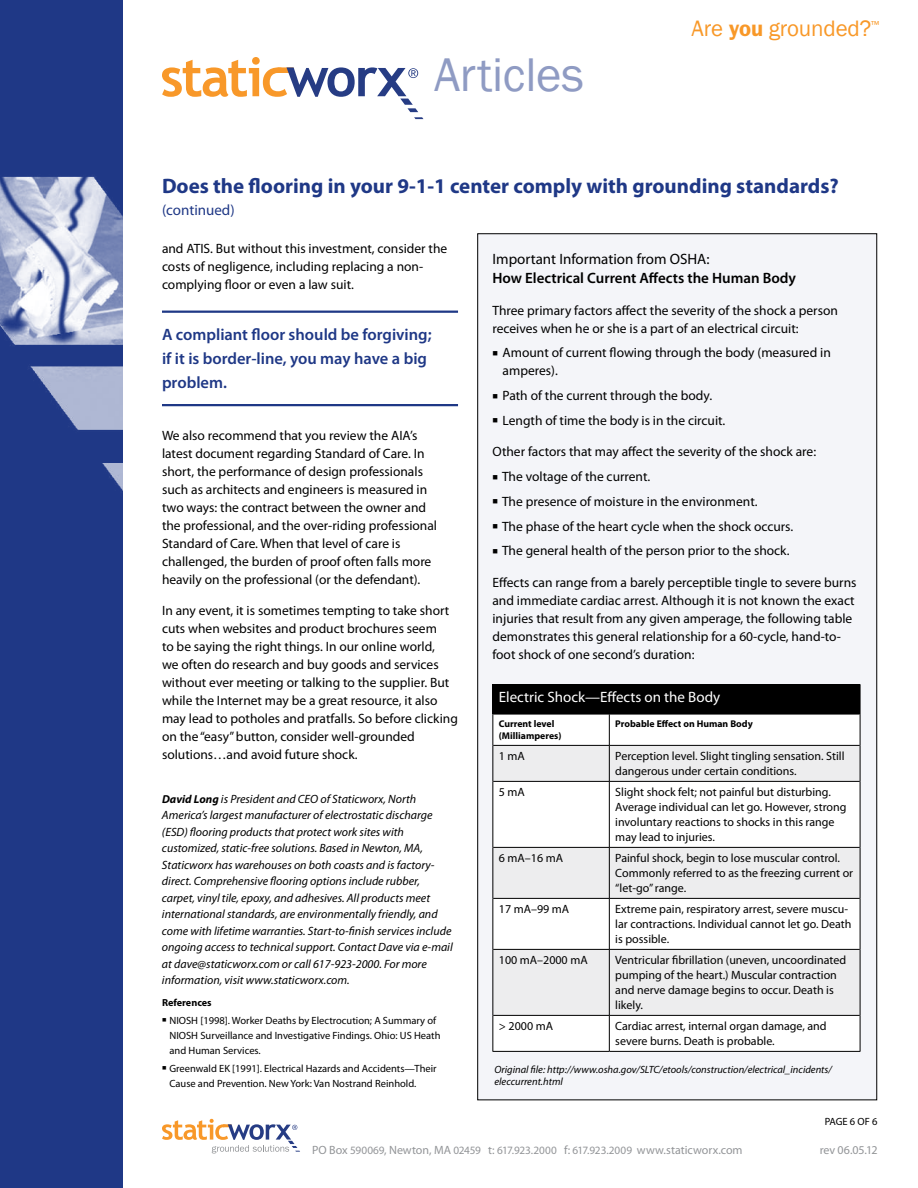
<style>
.page{position:relative;width:918px;height:1188px;background:#fff}
.page>*{position:absolute;margin:0;border:0;box-sizing:border-box;transform-origin:0 0}
.t1{font:48.6px "Franklin Gothic";letter-spacing:-.005em;color:#8f9bc3}
.t2{font:22.95px "Franklin Gothic";letter-spacing:-.005em;color:#f89828}
.t3{font:700 21px "Myriad Pro";color:#1f3886}
.t4{font:600 16.5px/24px "Myriad Pro";color:#1f3886}
.t5{font:600 15px "Myriad Pro";color:#000}
.t6{font:15px "Myriad Pro";color:#fff}
.t7{font:15px "Myriad Pro";color:#000}
.t8{font:15px "Myriad Pro";color:#1f3886}
.t9{font:13.5px/18px "Myriad Pro";color:#000}
.t10{font:12px/15px "Myriad Pro";color:#000}
.t11{font:italic 12px/16.5px "Myriad Pro";color:#000}
.t12{font:12px "Myriad Pro";color:#939598}
.t13{font:10.5px/15px "Myriad Pro";color:#000}
.t14{font:italic 10.5px/12px "Myriad Pro";color:#000}
.t15{font:700 10.2px "Myriad Pro";color:#000}
.t16{font:700 9.75px/12px "Myriad Pro";color:#000}
.s1{font-weight:600;font-size:22.35px}
.s2{font-weight:700;font-size:11.55px}
.s3{font-size:11.25px}
</style>
<div class="page">
<div style="left:0;top:0;width:123px;height:1188px;background:#1f3886"></div>
<img style="left:0;top:176px;width:123px;height:315px">
<svg style="left:162px;top:57px;width:261px;height:62px"></svg>
<svg style="left:162px;top:1119px;width:138px;height:35px"></svg>
<hr style="left:162px;top:311px;width:296px;height:2px;background:#1f3886">
<hr style="left:162px;top:404px;width:296px;height:2px;background:#1f3886">
<div style="left:478px;top:234px;width:399px;height:866px;background:#f4f5f9"></div>
<div style="left:493px;top:685px;width:367px;height:29px;background:#000"></div>
<div style="left:493px;top:715px;width:367px;height:336px;background:#fff"></div>
<svg style="left:493px;top:746px;width:367px;height:269px;fill:#ededee"></svg>
<hr style="left:493px;top:714px;width:116px;height:1px;background:#000">
<hr style="left:609px;top:714px;width:251px;height:1px;background:#000">
<hr style="left:609px;top:714px;width:1px;height:31px;background:#000">
<hr style="left:493px;top:745px;width:116px;height:1px;background:#000">
<hr style="left:609px;top:745px;width:251px;height:1px;background:#000">
<hr style="left:609px;top:746px;width:1px;height:35px;background:#000">
<hr style="left:493px;top:781px;width:116px;height:1px;background:#000">
<hr style="left:609px;top:781px;width:251px;height:1px;background:#000">
<hr style="left:609px;top:782px;width:1px;height:65px;background:#000">
<hr style="left:493px;top:847px;width:116px;height:1px;background:#000">
<hr style="left:609px;top:847px;width:251px;height:1px;background:#000">
<hr style="left:609px;top:848px;width:1px;height:50px;background:#000">
<hr style="left:493px;top:898px;width:116px;height:1px;background:#000">
<hr style="left:609px;top:898px;width:251px;height:1px;background:#000">
<hr style="left:609px;top:899px;width:1px;height:50px;background:#000">
<hr style="left:493px;top:949px;width:116px;height:1px;background:#000">
<hr style="left:609px;top:949px;width:251px;height:1px;background:#000">
<hr style="left:609px;top:950px;width:1px;height:65px;background:#000">
<hr style="left:493px;top:1015px;width:116px;height:1px;background:#000">
<hr style="left:609px;top:1015px;width:251px;height:1px;background:#000">
<hr style="left:609px;top:1016px;width:1px;height:35px;background:#000">
<hr style="left:492px;top:684px;width:117px;height:1px;background:#000">
<svg style="left:492px;top:685px;width:1px;height:29px"></svg>
<hr style="left:609px;top:684px;width:251px;height:1px;background:#000">
<svg style="left:860px;top:685px;width:1px;height:29px"></svg>
<hr style="left:492px;top:714px;width:1px;height:31px;background:#000">
<hr style="left:860px;top:714px;width:1px;height:31px;background:#000">
<hr style="left:492px;top:745px;width:1px;height:36px;background:#000">
<hr style="left:860px;top:745px;width:1px;height:36px;background:#000">
<hr style="left:492px;top:781px;width:1px;height:66px;background:#000">
<hr style="left:860px;top:781px;width:1px;height:66px;background:#000">
<hr style="left:492px;top:847px;width:1px;height:51px;background:#000">
<hr style="left:860px;top:847px;width:1px;height:51px;background:#000">
<hr style="left:492px;top:898px;width:1px;height:51px;background:#000">
<hr style="left:860px;top:898px;width:1px;height:51px;background:#000">
<hr style="left:492px;top:949px;width:1px;height:66px;background:#000">
<hr style="left:860px;top:949px;width:1px;height:66px;background:#000">
<hr style="left:492px;top:1015px;width:1px;height:36px;background:#000">
<hr style="left:860px;top:1015px;width:1px;height:36px;background:#000">
<hr style="left:492px;top:1051px;width:117px;height:1px;background:#000">
<hr style="left:609px;top:1051px;width:251px;height:1px;background:#000">
<h1 class="t1" style="left:434px;top:45px;width:151px">Articles</h1>
<h2 class="t2" style="left:692px;top:14px;width:189px">Are <span class="s1">you</span> grounded?<sup>™</sup></h2>
<h3 class="t3" style="left:162px;top:172px;width:678px">Does the flooring in your 9-1-1 center comply with grounding standards?</h3>
<p class="t8" style="left:162px;top:201px;width:74px">(continued)</p>
<p class="t9" style="left:162px;top:239px;width:287px">and ATIS. But without this investment, consider the costs of negligence, including replacing a non&shy;complying floor or even a law suit.</p>
<p class="t4" style="left:162px;top:322px;width:271px">A compliant floor should be forgiving; if it is border-line, you may have a big problem.</p>
<p class="t9" style="left:162px;top:426px;width:277px">We also recommend that you review the AIA’s latest document regarding Standard of Care. In short, the performance of design professionals such as architects and engineers is measured in two ways: the contract between the owner and the professional, and the over-riding professional Standard of Care. When that level of care is challenged, the burden of proof often falls more heavily on the professional (or the defendant).</p>
<p class="t9" style="left:162px;top:601px;width:297px">In any event, it is sometimes tempting to take short cuts when websites and product brochures seem<br>to be saying the right things. In our online world,<br>we often do research and buy goods and services without ever meeting or talking to the supplier. But while the Internet may be a great resource, it also may lead to potholes and pratfalls. So before clicking on the “easy” button, consider well-grounded solutions…and avoid future shock.</p>
<p class="t11" style="left:162px;top:790px;width:292px"><span class="s2">David Long</span> is President and CEO of Staticworx, North America’s largest manufacturer of electrostatic discharge (ESD) flooring products that protect work sites with customized, static-free solutions. Based in Newton, MA, Staticworx has warehouses on both coasts and is factory&shy;direct. Comprehensive flooring options include rubber, carpet, vinyl tile, epoxy, and adhesives. All products meet international standards, are environmentally friendly, and come with lifetime warranties. Start-to-finish services include ongoing access to technical support. Contact Dave via e-mail at dave@staticworx.com or call 617-923-2000. For more information, visit www.staticworx.com.</p>
<p class="t15" style="left:162px;top:996px;width:51px">References</p>
<p class="t13" style="left:169px;top:1013px;width:273px;text-indent:-7px">■ NIOSH [1998]. Worker Deaths by Electrocution; A Summary of<br>NIOSH Surveillance and Investigative Findings. Ohio: US Heath and Human Services.</p>
<p class="t13" style="left:169px;top:1061px;width:269px;text-indent:-7px">■ Greenwald EK [1991]. Electrical Hazards and Accidents—Their<br>Cause and Prevention. New York: Van Nostrand Reinhold.</p>
<p class="t7" style="left:492px;top:249px;width:219px">Important Information from OSHA:</p>
<p class="t5" style="left:492px;top:269px;width:305px">How Electrical Current Affects the Human Body</p>
<p class="t9" style="left:492px;top:301px;width:347px">Three primary factors affect the severity of the shock a person receives when he or she is a part of an electrical circuit:</p>
<p class="t9" style="left:503px;top:344px;width:330px;text-indent:-10px">■ Amount of current flowing through the body (measured in amperes).</p>
<p class="t9" style="left:492px;top:386px;width:221px">■ Path of the current through the body.</p>
<p class="t9" style="left:492px;top:411px;width:234px">■ Length of time the body is in the circuit.</p>
<p class="t9" style="left:492px;top:443px;width:325px">Other factors that may affect the severity of the shock are:</p>
<p class="t9" style="left:492px;top:467px;width:159px">■ The voltage of the current.</p>
<p class="t9" style="left:492px;top:492px;width:267px">■ The presence of moisture in the environment.</p>
<p class="t9" style="left:492px;top:517px;width:302px">■ The phase of the heart cycle when the shock occurs.</p>
<p class="t9" style="left:492px;top:542px;width:299px">■ The general health of the person prior to the shock.</p>
<p class="t9" style="left:492px;top:573px;width:366px">Effects can range from a barely perceptible tingle to severe burns and immediate cardiac arrest. Although it is not known the exact injuries that result from any given amperage, the following table demonstrates this general relationship for a 60-cycle, hand-to&shy;foot shock of one second’s duration:</p>
<p class="t6" style="left:499px;top:688px;width:223px">Electric Shock—Effects on the Body</p>
<p class="t16" style="left:499px;top:718px;width:64px">Current level (Milliamperes)</p>
<p class="t16" style="left:615px;top:718px;width:139px">Probable Effect on Human Body</p>
<p class="t10" style="left:499px;top:749px;width:28px">1 mA</p>
<p class="t10" style="left:615px;top:749px;width:231px">Perception level. Slight tingling sensation. Still dangerous under certain conditions.</p>
<p class="t10" style="left:499px;top:785px;width:28px">5 mA</p>
<p class="t10" style="left:615px;top:785px;width:233px">Slight shock felt; not painful but disturbing.<br>Average individual can let go. However, strong involuntary reactions to shocks in this range may lead to injuries.</p>
<p class="t10" style="left:499px;top:851px;width:66px">6 mA–16 mA</p>
<p class="t10" style="left:615px;top:851px;width:239px">Painful shock, begin to lose muscular control.<br>Commonly referred to as the freezing current or “let-go” range.</p>
<p class="t10" style="left:499px;top:902px;width:72px">17 mA–99 mA</p>
<p class="t10" style="left:615px;top:902px;width:238px">Extreme pain, respiratory arrest, severe muscu&shy;lar contractions. Individual cannot let go. Death is possible.</p>
<p class="t10" style="left:499px;top:953px;width:90px">100 mA–2000 mA</p>
<p class="t10" style="left:615px;top:953px;width:232px">Ventricular fibrillation (uneven, uncoordinated pumping of the heart.) Muscular contraction and nerve damage begins to occur. Death is likely.</p>
<p class="t10" style="left:499px;top:1019px;width:56px">&gt; 2000 mA</p>
<p class="t10" style="left:615px;top:1019px;width:213px">Cardiac arrest, internal organ damage, and severe burns. Death is probable.</p>
<p class="t14" style="left:494px;top:1064px;width:339px">Original file: http://www.osha.gov/SLTC/etools/construction/electrical_incidents/ eleccurrent.html</p>
<p class="t13" style="left:825px;top:1114px;width:54px">PAGE 6 OF 6</p>
<p class="t12" style="left:312px;top:1143px;width:432px">PO Box <span class="s3">590069</span>, Newton, MA <span class="s3">02459</span> t: <span class="s3">617.923.2000</span> f: <span class="s3">617.923.2009</span> www.staticworx.com</p>
<p class="t12" style="left:820px;top:1143px;width:60px">rev 06.05.12</p>
</div>
